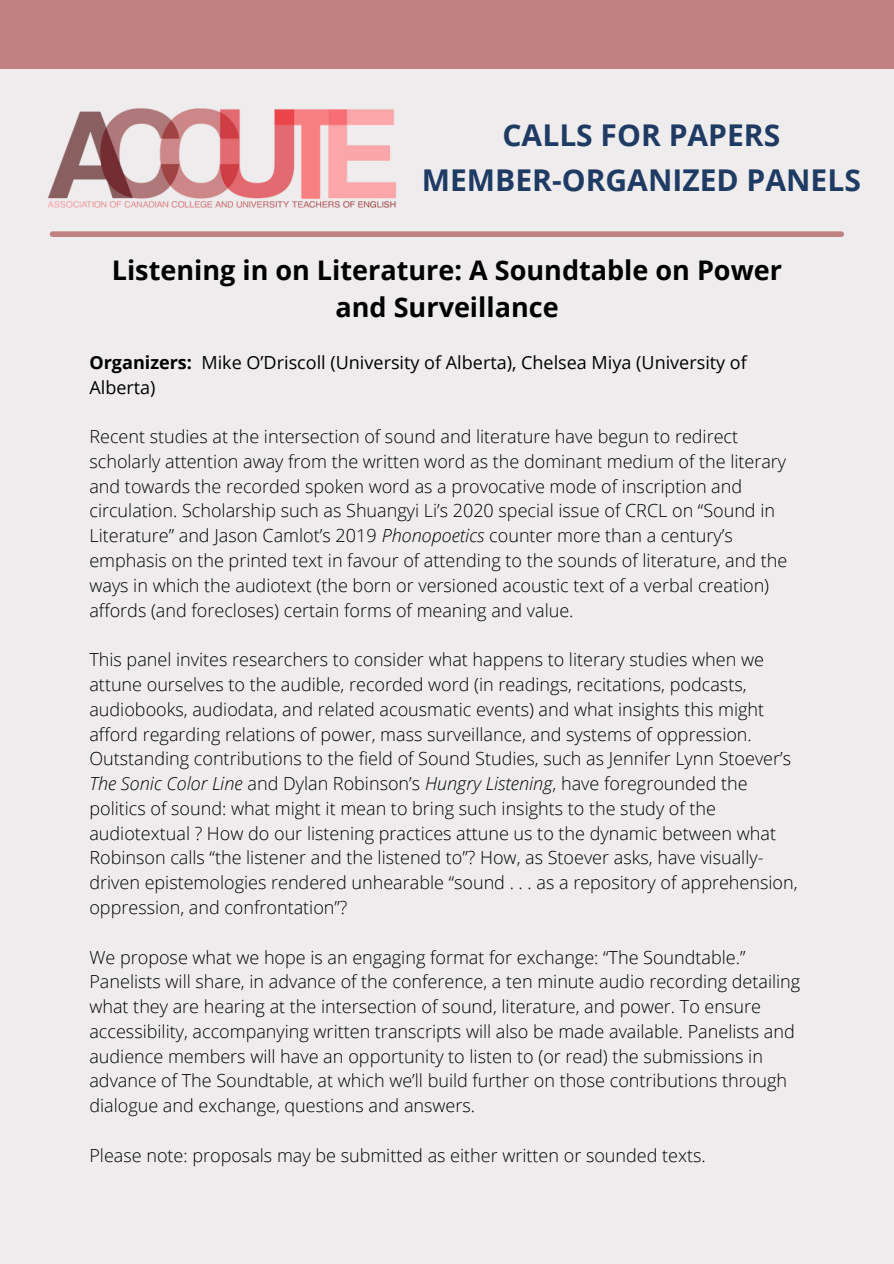
<style>
.page{position:relative;width:894px;height:1264px;background:#fff}
.page>*{position:absolute;margin:0;border:0;box-sizing:border-box;transform-origin:0 0}
.t1{font:700 30px "Open Sans";color:#1f3b64}
.t2{font:700 27px/37.2px "Open Sans";color:#000;text-align:center}
.t3{font:300 18px/24.8px "Open Sans";color:#000}
.t4{font:18px/24.8px "Open Sans";color:#000}
.s1{font-weight:700}
.s2{font-style:italic}
</style>
<div class="page">
<div style="left:0;top:0;width:893px;height:1263px;background:#eeeced"></div>
<div style="left:0;top:0;width:893px;height:69px;background:#c18182"></div>
<img style="left:48px;top:108px;width:349px;height:100px">
<div style="left:52px;top:231px;width:789px;height:6px;background:#c18182"></div>
<p class="t1" style="left:502px;top:114px;width:279px">CALLS FOR PAPERS</p>
<p class="t1" style="left:421px;top:159px;width:440px">MEMBER-ORGANIZED PANELS</p>
<p class="t2" style="left:112px;top:251px;width:671px">Listening in on Literature: A Soundtable on Power and Surveillance</p>
<p class="t4" style="left:89px;top:349px;width:658px"><span class="s1">Organizers:</span> Mike O’Driscoll (University of Alberta), Chelsea Miya (University of<br>Alberta)</p>
<p class="t3" style="left:89px;top:424px;width:699px">Recent studies at the intersection of sound and literature have begun to redirect scholarly attention away from the written word as the dominant medium of the literary and towards the recorded spoken word as a provocative mode of inscription and circulation. Scholarship such as Shuangyi Li’s 2020 special issue of CRCL on “Sound in Literature” and Jason Camlot’s 2019 <span class="s2">Phonopoetics</span> counter more than a century’s emphasis on the printed text in favour of attending to the sounds of literature, and the ways in which the audiotext (the born or versioned acoustic text of a verbal creation) affords (and forecloses) certain forms of meaning and value.</p>
<p class="t3" style="left:89px;top:646px;width:709px">This panel invites researchers to consider what happens to literary studies when we attune ourselves to the audible, recorded word (in readings, recitations, podcasts, audiobooks, audiodata, and related acousmatic events) and what insights this might afford regarding relations of power, mass surveillance, and systems of oppression.<br>Outstanding contributions to the field of Sound Studies, such as Jennifer Lynn Stoever’s <span class="s2">The Sonic Color Line</span> and Dylan Robinson’s <span class="s2">Hungry Listening</span>, have foregrounded the politics of sound: what might it mean to bring such insights to the study of the audiotextual ? How do our listening practices attune us to the dynamic between what Robinson calls “the listener and the listened to”? How, as Stoever asks, have visually&shy;driven epistemologies rendered unhearable “sound . . . as a repository of apprehension, oppression, and confrontation”?</p>
<p class="t3" style="left:89px;top:944px;width:712px">We propose what we hope is an engaging format for exchange: “The Soundtable.” Panelists will share, in advance of the conference, a ten minute audio recording detailing what they are hearing at the intersection of sound, literature, and power. To ensure accessibility, accompanying written transcripts will also be made available. Panelists and audience members will have an opportunity to listen to (or read) the submissions in advance of The Soundtable, at which we’ll build further on those contributions through dialogue and exchange, questions and answers.</p>
<p class="t3" style="left:89px;top:1142px;width:617px">Please note: proposals may be submitted as either written or sounded texts.</p>
</div>
